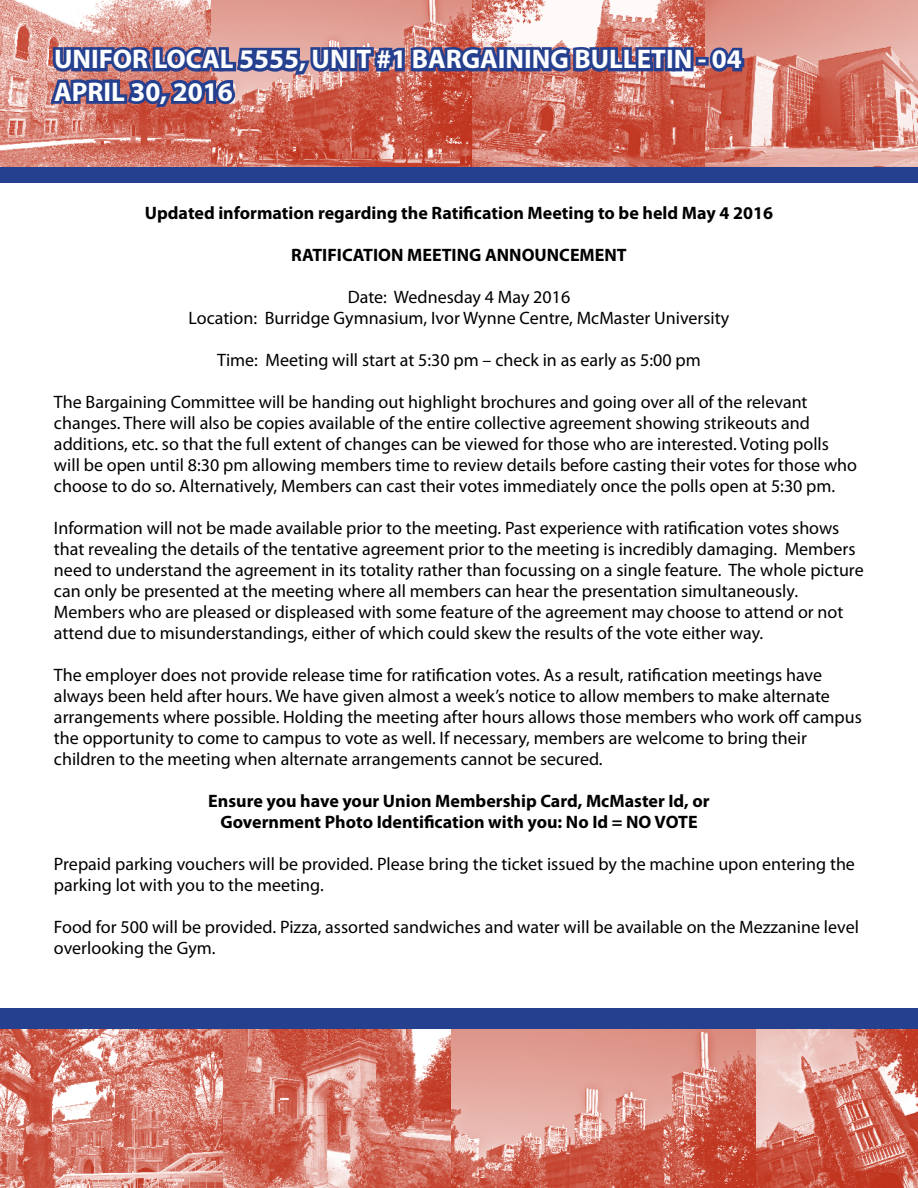
<style>
.page{position:relative;width:918px;height:1188px;background:#fff}
.page>*{position:absolute;margin:0;border:0;box-sizing:border-box;transform-origin:0 0}
.t1{font:700 27px/32.4px "Myriad Pro";color:#fff}
.t2{font:18px/21px "Myriad Pro";color:#000}
.t3{font:700 18px/21px "Myriad Pro";color:#000;text-align:center}
</style>
<div class="page">
<div style="left:0;top:162px;width:918px;height:21px;background:#25408f"></div>
<img style="left:0;top:0;width:211px;height:166px">
<img style="left:211px;top:0;width:707px;height:166px">
<div style="left:696px;top:57px;width:13px;height:9px;border:6px solid #25408f"></div>
<svg style="left:707px;top:45px;width:40px;height:30px"></svg>
<svg style="left:46px;top:4px;width:651px;height:108px;background:#ae7e89"></svg>
<img style="left:0;top:1029px;width:452px;height:159px">
<img style="left:756px;top:1029px;width:162px;height:159px">
<div style="left:0;top:1009px;width:918px;height:20px;background:#25408f"></div>
<img style="left:452px;top:1029px;width:304px;height:159px">
<h1 class="t1" style="left:54px;top:42px;width:689px">UNIFOR LOCAL 5555, UNIT #1 BARGAINING BULLETIN - 04<br>APRIL 30, 2016</h1>
<p class="t3" style="left:145px;top:202px;width:630px">Updated information regarding the Ratification Meeting to be held May 4 2016</p>
<p class="t3" style="left:291px;top:244px;width:337px">RATIFICATION MEETING ANNOUNCEMENT</p>
<p class="t2" style="left:189px;top:286px;width:542px;text-align:center">Date: Wednesday 4 May 2016<br>Location: Burridge Gymnasium, Ivor Wynne Centre, McMaster University</p>
<p class="t2" style="left:217px;top:349px;width:485px">Time: Meeting will start at 5:30 pm – check in as early as 5:00 pm</p>
<p class="t2" style="left:54px;top:391px;width:805px">The Bargaining Committee will be handing out highlight brochures and going over all of the relevant changes. There will also be copies available of the entire collective agreement showing strikeouts and additions, etc. so that the full extent of changes can be viewed for those who are interested. Voting polls will be open until 8:30 pm allowing members time to review details before casting their votes for those who choose to do so. Alternatively, Members can cast their votes immediately once the polls open at 5:30 pm.</p>
<p class="t2" style="left:54px;top:517px;width:811px">Information will not be made available prior to the meeting. Past experience with ratification votes shows that revealing the details of the tentative agreement prior to the meeting is incredibly damaging. Members need to understand the agreement in its totality rather than focussing on a single feature. The whole picture can only be presented at the meeting where all members can hear the presentation simultaneously.<br>Members who are pleased or displeased with some feature of the agreement may choose to attend or not attend due to misunderstandings, either of which could skew the results of the vote either way.</p>
<p class="t2" style="left:54px;top:664px;width:809px">The employer does not provide release time for ratification votes. As a result, ratification meetings have always been held after hours. We have given almost a week’s notice to allow members to make alternate arrangements where possible. Holding the meeting after hours allows those members who work off campus the opportunity to come to campus to vote as well. If necessary, members are welcome to bring their children to the meeting when alternate arrangements cannot be secured.</p>
<p class="t3" style="left:208px;top:790px;width:503px">Ensure you have your Union Membership Card, McMaster Id, or<br>Government Photo Identification with you: No Id = NO VOTE</p>
<p class="t2" style="left:54px;top:853px;width:803px">Prepaid parking vouchers will be provided. Please bring the ticket issued by the machine upon entering the parking lot with you to the meeting.</p>
<p class="t2" style="left:54px;top:916px;width:806px">Food for 500 will be provided. Pizza, assorted sandwiches and water will be available on the Mezzanine level overlooking the Gym.</p>
</div>
